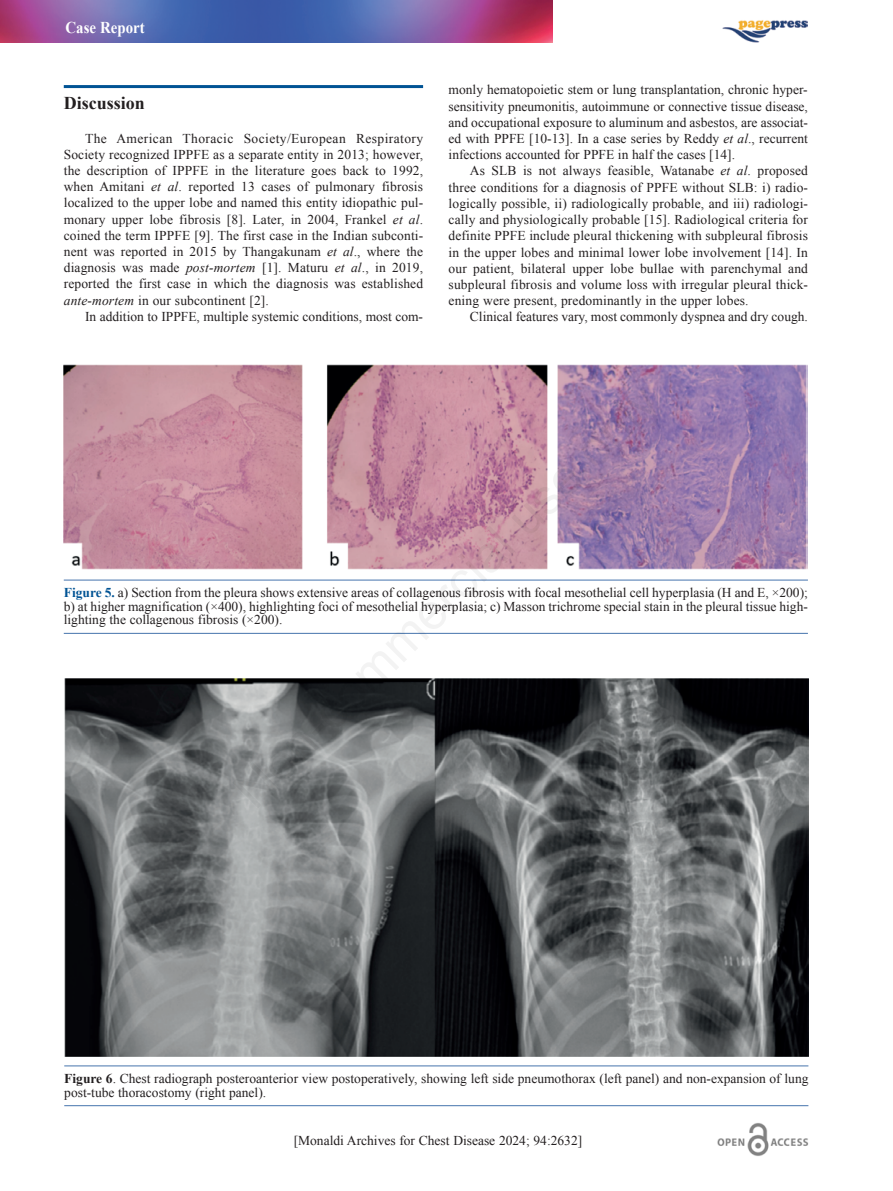
<style>
.page{position:relative;width:893px;height:1191px;background:#fff}
.page>*{position:absolute;margin:0;border:0;box-sizing:border-box;transform-origin:0 0}
.t1{font:700 18px "Times New Roman";color:#231f20}
.t2{font:700 16.5px "Times New Roman";color:#fff;scale:.9 1}
.t3{font:13.5px/16.2px "Times New Roman";color:#231f20;text-align:justify}
.s1{font-style:italic}
.s2{font-weight:700;color:#005394}
.s3{font-weight:700}
</style>
<div class="page">
<img style="left:0;top:0;width:553px;height:43px">
<hr style="left:64px;top:85px;width:359px;height:3px;background:#005394">
<img style="left:717px;top:1123px;width:91px;height:33px">
<img style="left:723px;top:20px;width:84px;height:23px">
<img style="left:64px;top:364px;width:744px;height:206px">
<hr style="left:64px;top:579px;width:744px;height:1px;background:#4674ad">
<hr style="left:64px;top:633px;width:744px;height:1px;background:#4674ad">
<img style="left:64px;top:679px;width:744px;height:377px">
<hr style="left:64px;top:1065px;width:744px;height:1px;background:#4674ad">
<hr style="left:64px;top:1105px;width:744px;height:1px;background:#4674ad">
<p class="t2" style="left:66px;top:18px;width:89px">Case Report</p>
<p class="t1" style="left:64px;top:93px;width:83px">Discussion</p>
<p class="t3" style="left:64px;top:130px;width:361px;text-indent:21px">The American Thoracic Society/European Respiratory Society recognized IPPFE as a separate entity in 2013; however, the description of IPPFE in the literature goes back to 1992, when Amitani <span class="s1">et al</span>. reported 13 cases of pulmonary fibrosis localized to the upper lobe and named this entity idiopathic pul&shy;monary upper lobe fibrosis [8]. Later, in 2004, Frankel <span class="s1">et al</span>. coined the term IPPFE [9]. The first case in the Indian subconti&shy;nent was reported in 2015 by Thangakunam <span class="s1">et al</span>., where the diagnosis was made <span class="s1">post-mortem</span> [1]. Maturu <span class="s1">et al</span>., in 2019, reported the first case in which the diagnosis was established <span class="s1">ante-mortem</span> in our subcontinent [2].</p>
<p class="t3" style="left:85px;top:308px;width:340px">In addition to IPPFE, multiple systemic conditions, most com-</p>
<p class="t3" style="left:449px;top:82px;width:361px">monly hematopoietic stem or lung transplantation, chronic hyper&shy;sensitivity pneumonitis, autoimmune or connective tissue disease, and occupational exposure to aluminum and asbestos, are associat&shy;ed with PPFE [10-13]. In a case series by Reddy <span class="s1">et al</span>., recurrent infections accounted for PPFE in half the cases [14].</p>
<p class="t3" style="left:449px;top:163px;width:361px;text-indent:21px">As SLB is not always feasible, Watanabe <span class="s1">et al</span>. proposed three conditions for a diagnosis of PPFE without SLB: i) radio&shy;logically possible, ii) radiologically probable, and iii) radiologi&shy;cally and physiologically probable [15]. Radiological criteria for definite PPFE include pleural thickening with subpleural fibrosis in the upper lobes and minimal lower lobe involvement [14]. In our patient, bilateral upper lobe bullae with parenchymal and subpleural fibrosis and volume loss with irregular pleural thick&shy;ening were present, predominantly in the upper lobes.</p>
<p class="t3" style="left:470px;top:309px;width:340px">Clinical features vary, most commonly dyspnea and dry cough.</p>
<p class="t3" style="left:64px;top:586px;width:746px;line-height:13.5px"><span class="s2">Figure 5.</span> a) Section from the pleura shows extensive areas of collagenous fibrosis with focal mesothelial cell hyperplasia (H and E, ×200); b) at higher magnification (×400), highlighting foci of mesothelial hyperplasia; c) Masson trichrome special stain in the pleural tissue high&shy;lighting the collagenous fibrosis (×200).</p>
<p class="t3" style="left:64px;top:1072px;width:746px;line-height:13.5px"><span class="s3">Figure 6</span>. Chest radiograph posteroanterior view postoperatively, showing left side pneumothorax (left panel) and non-expansion of lung post-tube thoracostomy (right panel).</p>
<p class="t3" style="left:294px;top:1132px;width:290px">[Monaldi Archives for Chest Disease 2024; 94:2632]</p>
</div>
